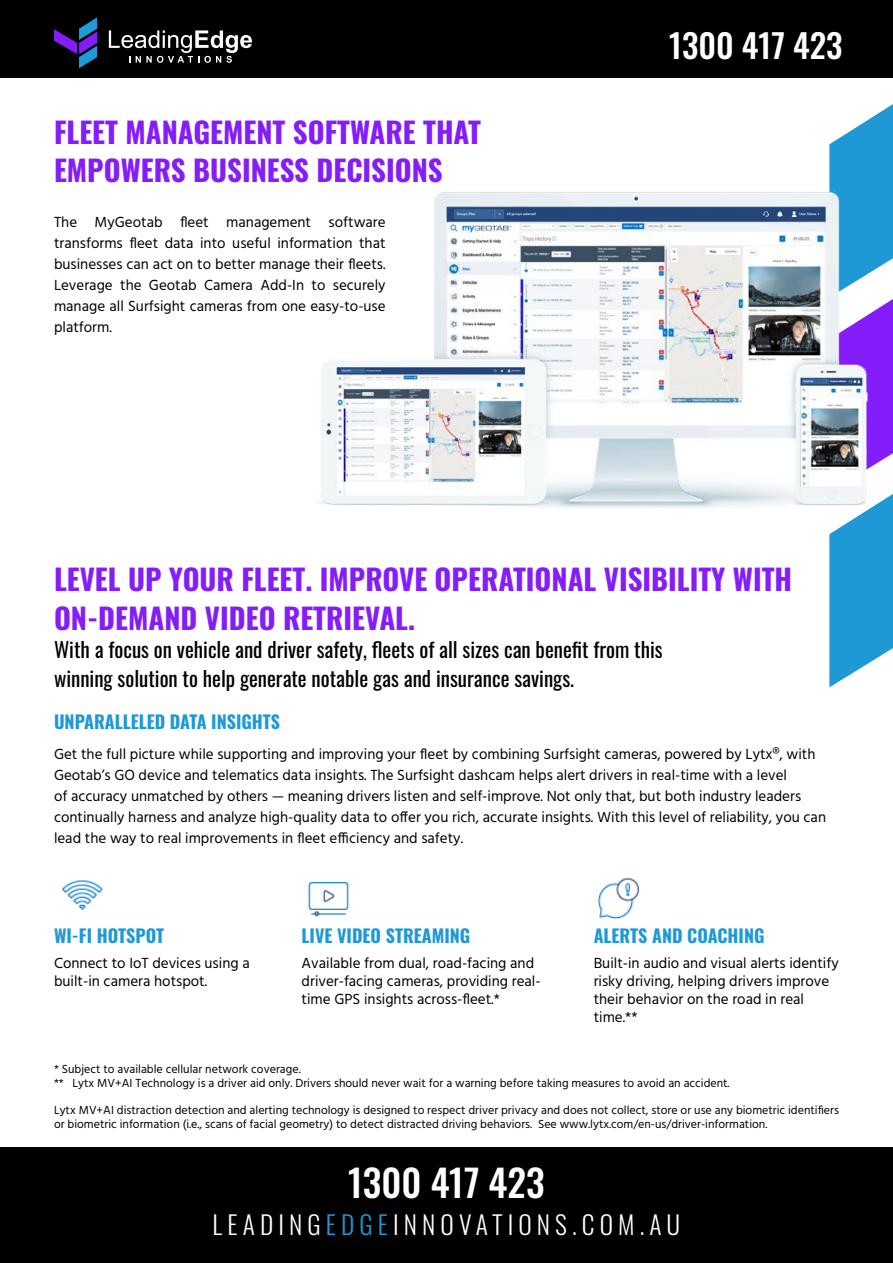
<style>
.page{position:relative;width:893px;height:1263px;background:#fff}
.page>*{position:absolute;margin:0;border:0;box-sizing:border-box;transform-origin:0 0}
.t1{font:500 37.5px "Oswald";color:#fff}
.t2{font:500 33px "Oswald";color:#fff}
.t3{font:700 28.95px/38.5px "Oswald";color:#851dfa}
.t4{font:300 25.5px "Oswald";letter-spacing:.2em;color:#fff}
.t5{font:21px/28.5px "Oswald";color:#000}
.t6{font:700 18px "Oswald";color:#1f99d6}
.t7{font:15px/21px "Hind";color:#000}
.t8{font:12px/14.4px "Hind";color:#000}
.s1{color:#1f9ad6}
</style>
<div class="page">
<div style="left:0;top:1147px;width:893px;height:116px;background:#000"></div>
<svg style="left:829px;top:104px;width:64px;height:583px"></svg>
<img style="left:317px;top:179px;width:576px;height:347px">
<div style="left:0;top:0;width:893px;height:78px;background:#000"></div>
<svg style="left:54px;top:17px;width:43px;height:51px"></svg>
<svg style="left:109px;top:30px;width:143px;height:33px"></svg>
<img style="left:61px;top:880px;width:42px;height:31px">
<img style="left:307px;top:882px;width:43px;height:35px">
<img style="left:597px;top:877px;width:43px;height:43px">
<h3 class="t3" style="left:54px;top:115px;width:429px">FLEET MANAGEMENT SOFTWARE THAT<br>EMPOWERS BUSINESS DECISIONS</h3>
<p class="t7" style="left:54px;top:212px;width:333px;text-align:justify">The MyGeotab fleet management software transforms fleet data into useful information that businesses can act on to better manage their fleets.<br>Leverage the Geotab Camera Add-In to securely manage all Surfsight cameras from one easy-to-use platform.</p>
<h2 class="t2" style="left:669px;top:28px;width:175px">1300 417 423</h2>
<h3 class="t3" style="left:54px;top:562px;width:740px">LEVEL UP YOUR FLEET. IMPROVE OPERATIONAL VISIBILITY WITH<br>ON-DEMAND VIDEO RETRIEVAL.</h3>
<h3 class="t5" style="left:54px;top:633px;width:610px">With a focus on vehicle and driver safety, fleets of all sizes can benefit from this winning solution to help generate notable gas and insurance savings.</h3>
<p class="t6" style="left:54px;top:713px;width:228px">UNPARALLELED DATA INSIGHTS</p>
<p class="t7" style="left:54px;top:745px;width:774px">Get the full picture while supporting and improving your fleet by combining Surfsight cameras, powered by Lytx®, with Geotab’s GO device and telematics data insights. The Surfsight dashcam helps alert drivers in real-time with a level<br>of accuracy unmatched by others — meaning drivers listen and self-improve. Not only that, but both industry leaders continually harness and analyze high-quality data to offer you rich, accurate insights. With this level of reliability, you can lead the way to real improvements in fleet efficiency and safety.</p>
<p class="t6" style="left:54px;top:926px;width:112px">WI-FI HOTSPOT</p>
<p class="t7" style="left:54px;top:954px;width:197px;line-height:18px">Connect to IoT devices using a built-in camera hotspot.</p>
<p class="t6" style="left:302px;top:926px;width:170px">LIVE VIDEO STREAMING</p>
<p class="t7" style="left:302px;top:954px;width:241px;line-height:18px">Available from dual, road-facing and driver-facing cameras, providing real&shy;time GPS insights across-fleet.*</p>
<p class="t6" style="left:594px;top:926px;width:172px">ALERTS AND COACHING</p>
<p class="t7" style="left:594px;top:954px;width:247px;line-height:18px">Built-in audio and visual alerts identify risky driving, helping drivers improve their behavior on the road in real time.**</p>
<p class="t8" style="left:54px;top:1062px;width:677px">* Subject to available cellular network coverage.<br>** Lytx MV+AI Technology is a driver aid only. Drivers should never wait for a warning before taking measures to avoid an accident.</p>
<p class="t8" style="left:54px;top:1103px;width:786px">Lytx MV+AI distraction detection and alerting technology is designed to respect driver privacy and does not collect, store or use any biometric identifiers or biometric information (i.e., scans of facial geometry) to detect distracted driving behaviors. See www.lytx.com/en-us/driver-information.</p>
<h1 class="t1" style="left:348px;top:1163px;width:198px">1300 417 423</h1>
<h3 class="t4" style="left:213px;top:1202px;width:469px">LEADING<span class="s1">EDGE</span>INNOVATIONS.COM.AU</h3>
</div>
